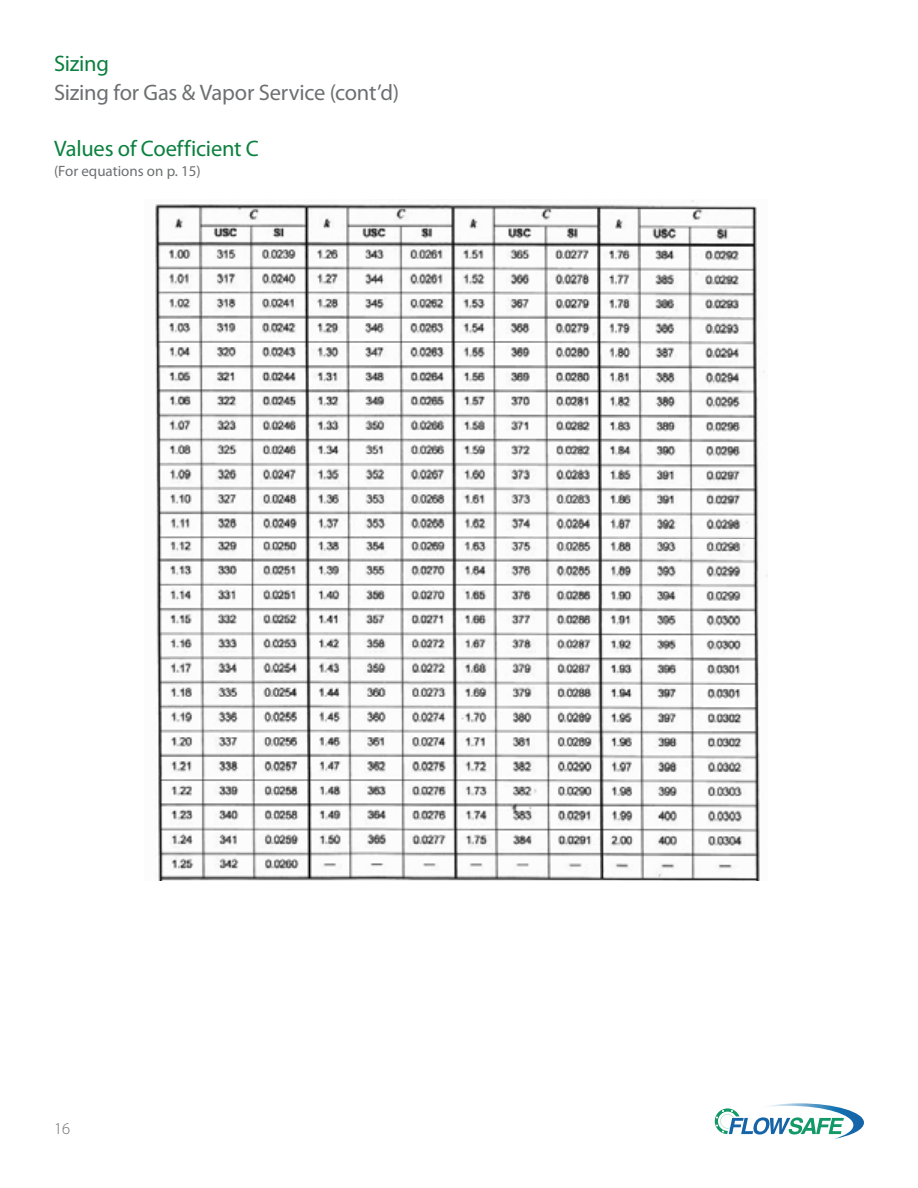
<style>
.page{position:relative;width:918px;height:1188px;background:#fff}
.page>*{position:absolute;margin:0;border:0;box-sizing:border-box;transform-origin:0 0}
.Section_Subhead_Grey{font:22.5px "Myriad Pro";letter-spacing:-.01em;color:#6d6f71}
.Photo_Title{font:22.5px "Myriad Pro";letter-spacing:-.01em;color:#0c803f}
.Section_Title_Green{font:22.5px "Myriad Pro";letter-spacing:-.01em;color:#0c803f}
.t1{font:300 16.5px "Myriad Pro";color:#6d6f71}
.t2{font:15px "Myriad Pro";color:#6d6f71}
</style>
<div class="page">
<svg style="left:715px;top:1108px;width:40px;height:27px"></svg>
<img style="left:755px;top:1103px;width:109px;height:36px">
<img style="left:155px;top:200px;width:612px;height:681px">
<p class="Section_Title_Green" style="left:54px;top:49px;width:57px">Sizing</p>
<p class="Section_Subhead_Grey" style="left:54px;top:79px;width:347px">Sizing for Gas &amp; Vapor Service (cont’d)</p>
<p class="Photo_Title" style="left:54px;top:134px;width:207px">Values of Coefficient C</p>
<p class="t2" style="left:54px;top:162px;width:148px">(For equations on p. 15)</p>
<p class="t1" style="left:54px;top:1119px;width:18px">16</p>
</div>
